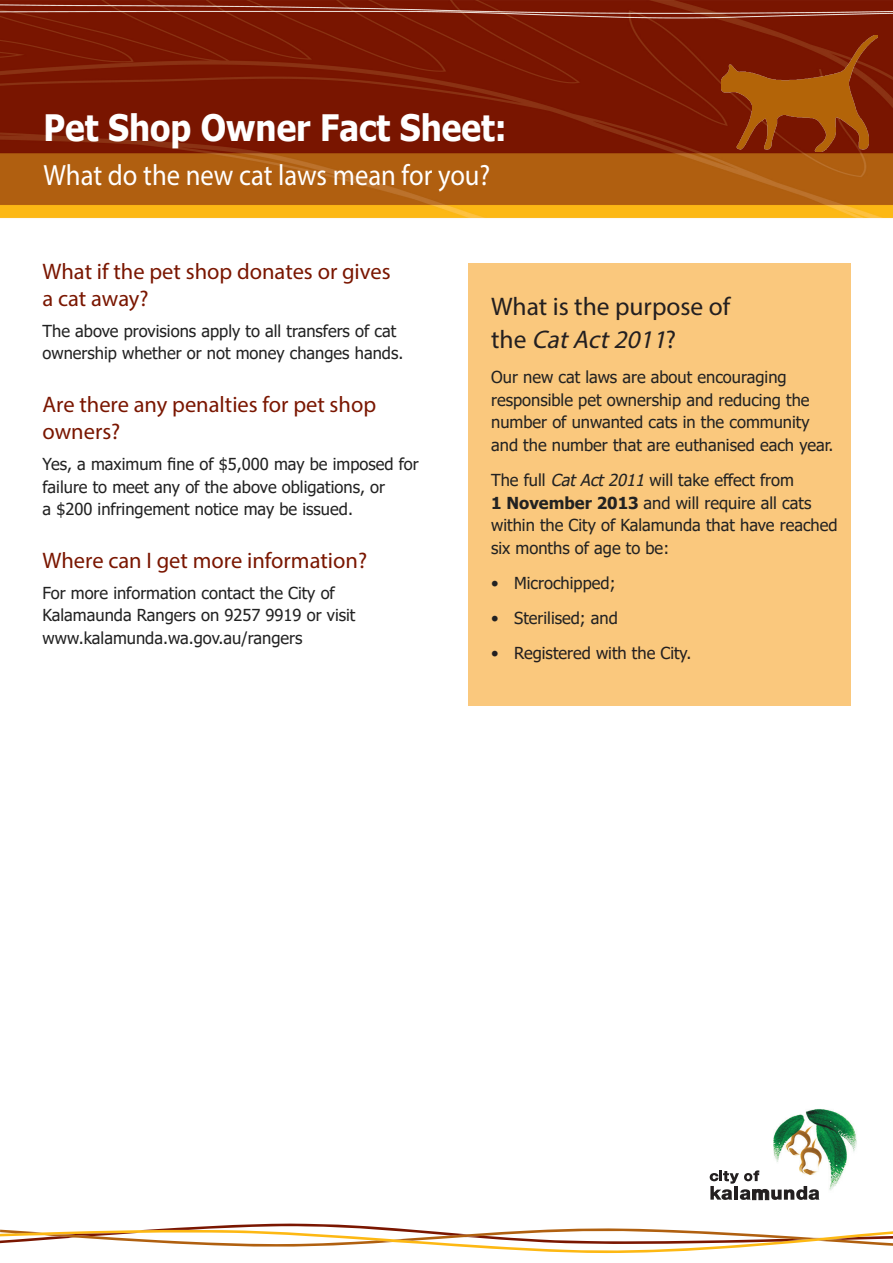
<style>
.page{position:relative;width:893px;height:1263px;background:#fff}
.page>*{position:absolute;margin:0;border:0;box-sizing:border-box;transform-origin:0 0}
.t1{font:700 36.3px "Tahoma";color:#fff;scale:.91 1}
.t2{font:29.4px "Myriad Pro";color:#fff;scale:.91 1}
.t3{font:25.5px/33px "Myriad Pro";color:#231f20}
.t4{font:22.5px/27px "Myriad Pro";color:#7a1600}
.t5{font:16.5px/22.5px "Tahoma";color:#222}
.t6{font:16.5px "Tahoma";color:#231f20}
.s1{font-style:italic}
.s2{font-weight:700}
</style>
<div class="page">
<div style="left:468px;top:264px;width:382px;height:442px;background:#fac87d"></div>
<img style="left:0;top:0;width:893px;height:219px">
<img style="left:722px;top:36px;width:156px;height:116px">
<img style="left:773px;top:1109px;width:84px;height:82px">
<div style="left:701px;top:1169px;width:77px;height:34px;background:#fff"></div>
<div style="left:748px;top:1182px;width:78px;height:21px;background:#fff"></div>
<svg style="left:710px;top:1170px;width:109px;height:30px"></svg>
<svg style="left:0;top:1223px;width:893px;height:31px"></svg>
<p class="t1" style="left:44px;top:102px;width:511px">Pet Shop Owner Fact Sheet:</p>
<p class="t2" style="left:44px;top:157px;width:493px">What do the new cat laws mean for you?</p>
<p class="t4" style="left:43px;top:258px;width:350px">What if the pet shop donates or gives a cat away?</p>
<p class="t5" style="left:43px;top:321px;width:362px">The above provisions apply to all transfers of cat ownership whether or not money changes hands.</p>
<p class="t4" style="left:43px;top:391px;width:335px">Are there any penalties for pet shop owners?</p>
<p class="t5" style="left:43px;top:454px;width:378px">Yes, a maximum fine of $5,000 may be imposed for failure to meet any of the above obligations, or<br>a $200 infringement notice may be issued.</p>
<p class="t4" style="left:43px;top:546px;width:326px">Where can I get more information?</p>
<p class="t5" style="left:43px;top:582px;width:314px">For more information contact the City of<br>Kalamaunda Rangers on 9257 9919 or visit www.kalamunda.wa.gov.au/rangers</p>
<p class="t3" style="left:491px;top:290px;width:241px">What is the purpose of t h e <span class="s1">CatAct2011</span>?</p>
<p class="t5" style="left:491px;top:367px;width:344px">Our new cat laws are about encouraging responsible pet ownership and reducing the number of unwanted cats in the community and the number that are euthanised each year.</p>
<p class="t5" style="left:491px;top:470px;width:348px">The full <span class="s1">CatAct2011</span>will take effect from<br><span class="s2">1 November 2013</span> and will require all cats within the City of Kalamunda that have reached six months of age to be:</p>
<p class="t5" style="left:491px;top:572px;width:126px">• Microchipped;</p>
<p class="t5" style="left:491px;top:608px;width:128px">• Sterilised; and</p>
<p class="t6" style="left:491px;top:642px;width:202px">• Registered with the City.</p>
</div>
